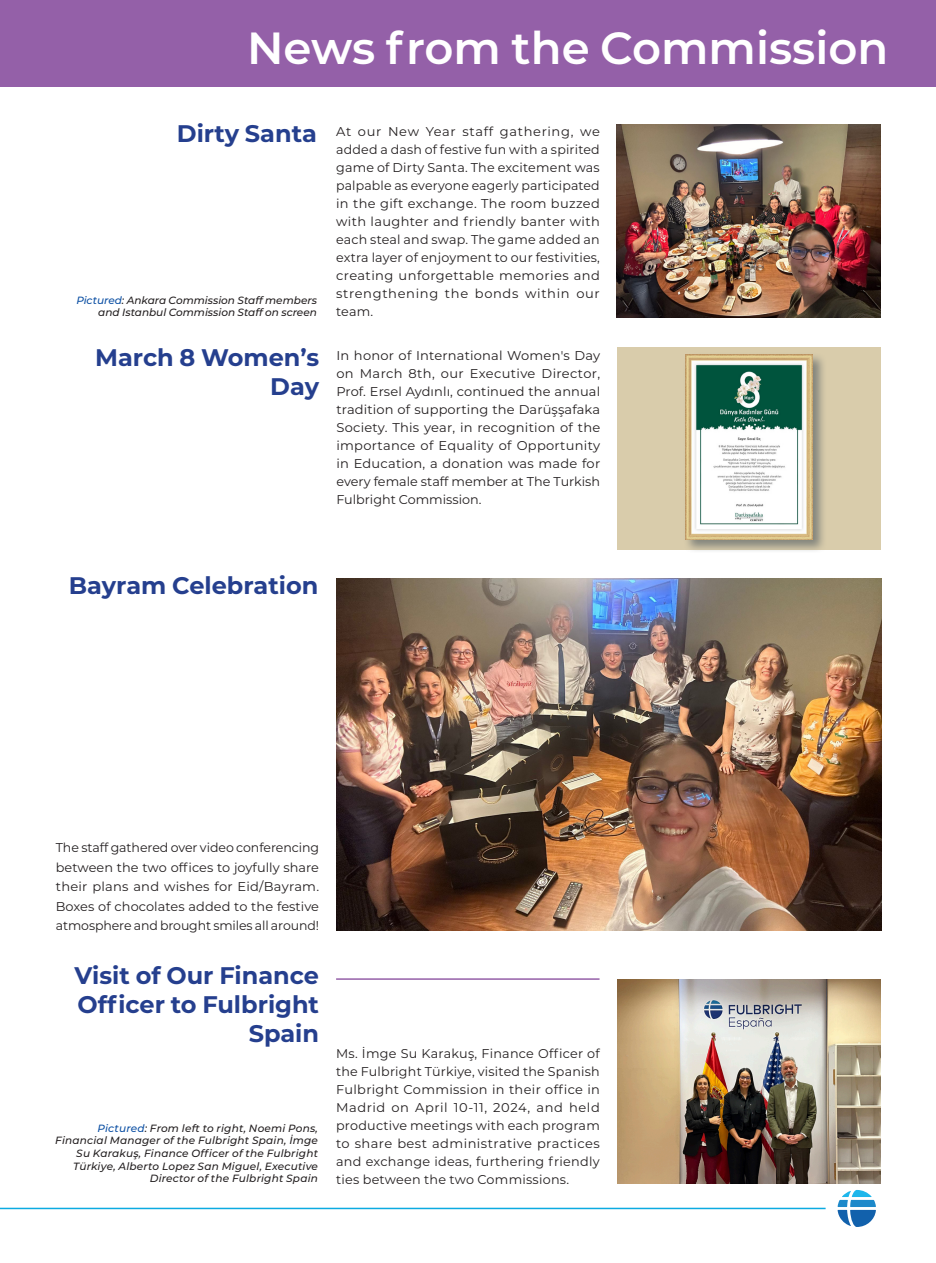
<style>
.page{position:relative;width:936px;height:1263px;background:#fff}
.page>*{position:absolute;margin:0;border:0;box-sizing:border-box;transform-origin:0 0}
.t1{font:600 45px "Montserrat";color:#fff}
.t2{font:700 24px/28.8px "Montserrat";color:#253f8e;text-align:right}
.t3{font:12.75px/18px "Montserrat";letter-spacing:.005em;color:#231f20;text-align:justify}
.t4{font:italic 500 10.5px/12.6px "Montserrat";letter-spacing:.02em;color:#231f20;text-align:right}
.t5{font:italic 500 10.5px/12.6px "Montserrat";color:#231f20;text-align:right}
.s1{color:#0b4fa3}
</style>
<div class="page">
<hr style="left:0;top:1208px;width:825px;height:1px;background:#0cabe1">
<svg style="left:837px;top:1190px;width:38px;height:37px"></svg>
<div style="left:617px;top:347px;width:263px;height:203px;background:#d9ccab"></div>
<div style="left:0;top:0;width:935px;height:86px;background:#9460a8"></div>
<img style="left:617px;top:124px;width:263px;height:193px">
<div style="left:683px;top:352px;width:144px;height:201px;background:#666d6d;opacity:.75"></div>
<img style="left:685px;top:355px;width:127px;height:184px">
<img style="left:336px;top:578px;width:545px;height:352px">
<img style="left:617px;top:979px;width:263px;height:204px">
<hr style="left:336px;top:978px;width:263px;height:2px;background:#9560a8">
<p class="t1" style="left:247px;top:17px;width:642px">News from the Commission</p>
<p class="t2" style="left:177px;top:118px;width:142px">Dirty Santa</p>
<p class="t5" style="left:76px;top:293px;width:242px"><span class="s1">Pictured</span>: Ankara Commission Staff members and Istanbul Commission Staff on screen</p>
<p class="t2" style="left:95px;top:342px;width:225px">March 8 Women’s<br>Day</p>
<p class="t3" style="left:336px;top:122px;width:265px">At our New Year staff gathering, we added a dash of festive fun with a spirited game of Dirty Santa. The excitement was palpable as everyone eagerly participated in the gift exchange. The room buzzed with laughter and friendly banter with each steal and swap. The game added an extra layer of enjoyment to our festivities, creating unforgettable memories and strengthening the bonds within our team.</p>
<p class="t3" style="left:336px;top:346px;width:265px">In honor of International Women's Day on March 8th, our Executive Director, Prof. Ersel Aydınlı, continued the annual tradition of supporting the Darüşşafaka Society. This year, in recognition of the importance of Equality of Opportunity in Education, a donation was made for every female staff member at The Turkish Fulbright Commission.</p>
<p class="t2" style="left:69px;top:570px;width:251px">Bayram Celebration</p>
<p class="t3" style="left:56px;top:838px;width:265px;line-height:19.5px">The staff gathered over video conferencing between the two offices to joyfully share their plans and wishes for Eid/Bayram.<br>Boxes of chocolates added to the festive atmosphere and brought smiles all around!</p>
<p class="t2" style="left:74px;top:960px;width:246px">Visit of Our Finance<br>Officer to Fulbright<br>Spain</p>
<p class="t4" style="left:55px;top:1121px;width:264px"><span class="s1">Pictured</span>: From left to right, Noemi Pons, Financial Manager of the Fulbright Spain, İmge Su Karakuş, Finance Officer of the Fulbright Türkiye, Alberto Lopez San Miguel, Executive Director of the Fulbright Spain</p>
<p class="t3" style="left:336px;top:1044px;width:265px">Ms. İmge Su Karakuş, Finance Officer of the Fulbright Türkiye, visited the Spanish Fulbright Commission in their office in Madrid on April 10-11, 2024, and held productive meetings with each program to share best administrative practices and exchange ideas, furthering friendly ties between the two Commissions.</p>
</div>
